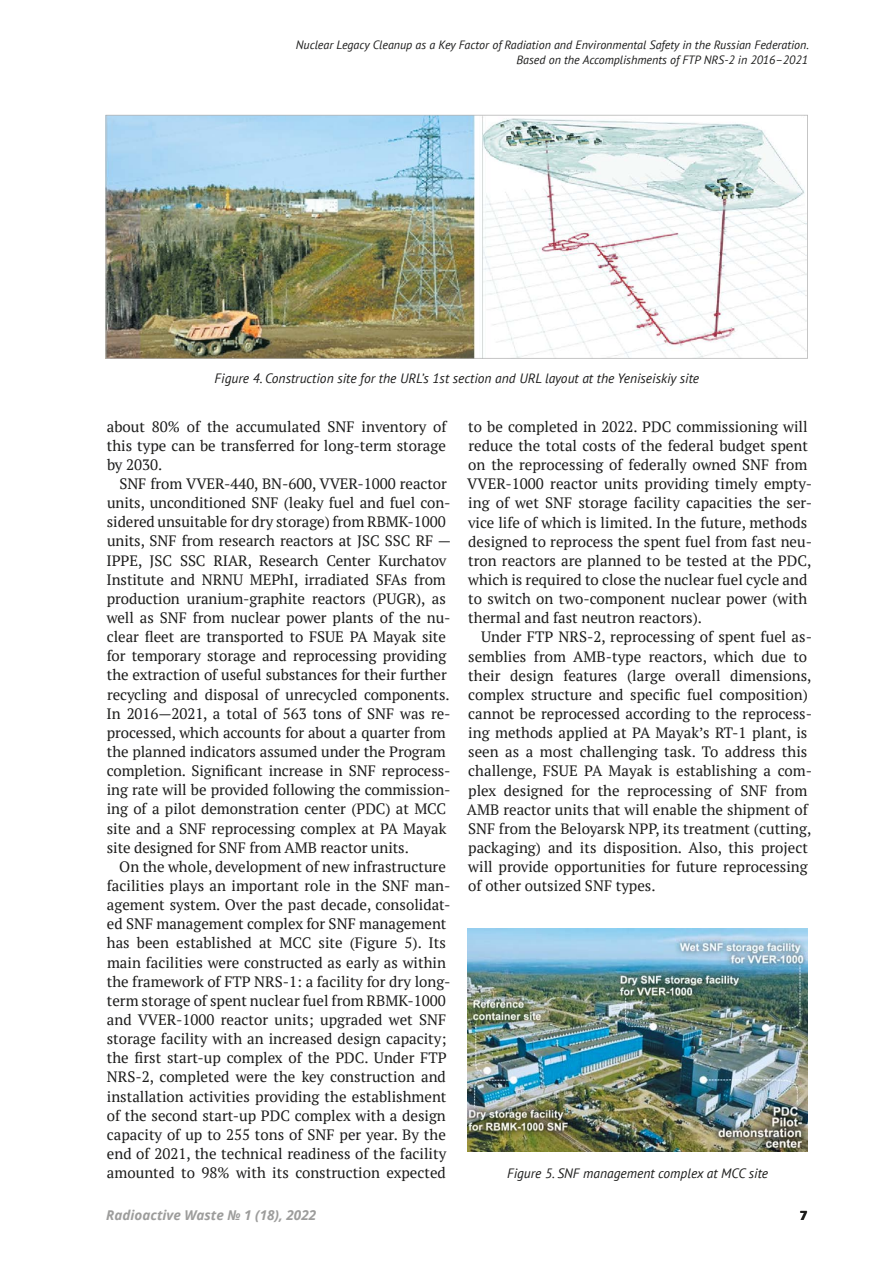
<style>
.page{position:relative;width:893px;height:1263px;background:#fff}
.page>*{position:absolute;margin:0;border:0;box-sizing:border-box;transform-origin:0 0}
.t1{font:15px/19.2px "PT Serif";color:#1c1c1b}
.t2{font:italic 13.5px "PT Sans";color:#1c1c1b}
.t3{font:italic 700 13.5px "Noto Sans";color:#9d9d9c}
.t4{font:900 13.5px "PF Agora Sans Pro";color:#1c1c1b}
.t5{font:italic 12px/14.4px "PT Sans";color:#1c1c1b;text-align:right}
</style>
<div class="page">
<img style="left:106px;top:115px;width:702px;height:244px">
<img style="left:468px;top:928px;width:340px;height:224px">
<p class="t5" style="left:296px;top:38px;width:515px">Nuclear Legacy Cleanup as a Key Factor of Radiation and Environmental Safety in the Russian Federation.<br>Based on the Accomplishments of FTP NRS-2 in 2016–2021</p>
<p class="t2" style="left:215px;top:370px;width:486px">Figure 4. Construction site for the URL’s 1st section and URL layout at the Yeniseiskiy site</p>
<p class="t1" style="left:107px;top:416px;width:341px;text-align:justify">about 80% of the accumulated SNF inventory of this type can be transferred for long-term storage by 2030</p>
<p class="t1" style="left:107px;top:474px;width:346px;text-indent:13px">SNF from VVER-440, BN-600, VVER-1000 reactor units, unconditioned SNF (leaky fuel and fuel con&shy;sidered unsuitable for dry storage) from RBMK-1000 units, SNF from research reactors at JSC SSC RF — IPPE, JSC SSC RIAR, Research Center Kurchatov Institute and NRNU MEPhI, irradiated SFAs from production uranium-graphite reactors (PUGR), as well as SNF from nuclear power plants of the nu&shy;clear fleet are transported to FSUE PA Mayak site for temporary storage and reprocessing providing the extraction of useful substances for their further recycling and disposal of unrecycled components In 2016—2021, a total of 563 tons of SNF was re&shy;processed, which accounts for about a quarter from the planned indicators assumed under the Program completion. Significant increase in SNF reprocess&shy;ing rate will be provided following the commission&shy;ing of a pilot demonstration center (PDC) at MCC site and a SNF reprocessing complex at PA Mayak site designed for SNF from AMB reactor units</p>
<p class="t1" style="left:107px;top:857px;width:345px;text-align:center">On the whole, development of new infrastructure facilities plays an important role in the SNF man&shy;agement system Over the past decade, consolidat&shy;ed SNF management complex for SNF management has been established at MCC site (Figure 5) Its main facilities were constructed as early as within the framework of FTP NRS-1: a facility for dry long&shy;term storage of spent nuclear fuel from RBMK-1000 and VVER-1000 reactor units; upgraded wet SNF storage facility with an increased design capacity; the first start-up complex of the PDC. Under FTP NRS-2, completed were the key construction and installation activities providing the establishment of the second start-up PDC complex with a design capacity of up to 255 tons of SNF per year By the end of 2021, the technical readiness of the facility amounted to 98% with its construction expected</p>
<p class="t1" style="left:467px;top:417px;width:346px">to be completed in 2022 PDC commissioning will reduce the total costs of the federal budget spent on the reprocessing of federally owned SNF from VVER-1000 reactor units providing timely empty&shy;ing of wet SNF storage facility capacities the ser&shy;vice life of which is limited In the future, methods designed to reprocess the spent fuel from fast neu&shy;tron reactors are planned to be tested at the PDC, which is required to close the nuclear fuel cycle and to switch on two-component nuclear power (with thermal and fast neutron reactors)</p>
<p class="t1" style="left:467px;top:627px;width:347px;text-indent:14px">Under FTP NRS-2, reprocessing of spent fuel as&shy;semblies from AMB-type reactors, which due to their design features (large overall dimensions, complex structure and specific fuel composition) cannot be reprocessed according to the reprocess&shy;ing methods applied at PA Mayak’s RT-1 plant, is seen as a most challenging task To address this challenge, FSUE PA Mayak is establishing a com&shy;plex designed for the reprocessing of SNF from AMB reactor units that will enable the shipment of SNF from the Beloyarsk NPP, its treatment (cutting, packaging) and its disposition Also, this project will provide opportunities for future reprocessing of other outsized SNF types</p>
<p class="t2" style="left:507px;top:1165px;width:263px">Figure 5. SNF management complex at MCC site</p>
<p class="t3" style="left:106px;top:1206px;width:211px">Radioactive Waste № 1 (18), 2022</p>
<p class="t4" style="left:800px;top:1207px;width:10px">7</p>
</div>
